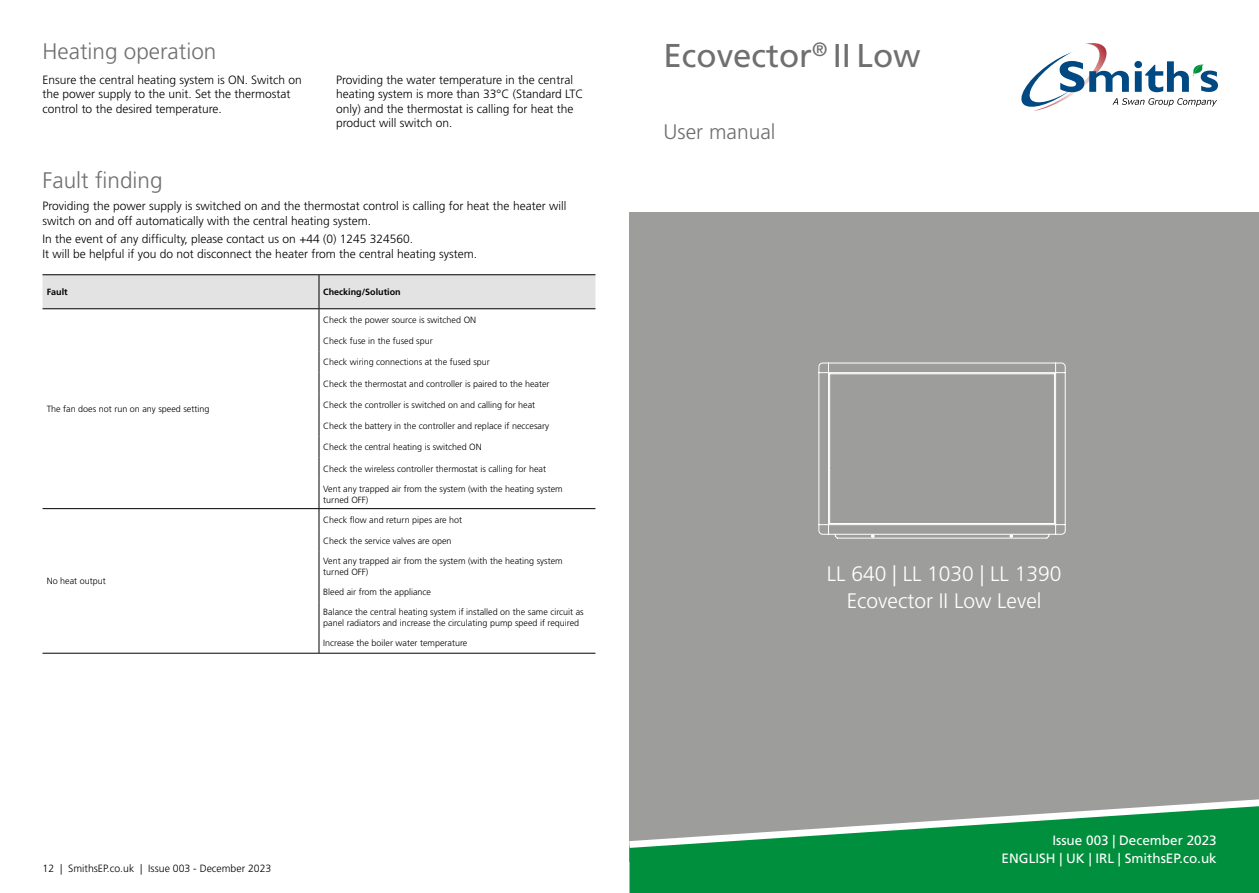
<style>
.page{position:relative;width:1259px;height:893px;background:#fff}
.page>*{position:absolute;margin:0;border:0;box-sizing:border-box;transform-origin:0 0}
.t1{font:33px "Frutiger LT Std";color:#706f6f}
.t2{font:300 22.5px "Frutiger LT Std";color:#706f6f}
.t3{font:300 21px/27.3px "Frutiger LT Std";color:#fff;text-align:center}
.t4{font:300 21px "Frutiger LT Std";color:#706f6f}
.t5{font:13.5px/18px "Frutiger LT Std";color:#fff;text-align:right}
.t6{font:300 12px/14.4px "Frutiger LT Std";color:#000}
.t7{font:300 10.5px "Frutiger LT Std";color:#000}
.t8{font:300 9px/10.8px "Frutiger LT Std";color:#000}
.t9{font:700 9px "Frutiger LT Std";color:#000}
</style>
<div class="page">
<div style="left:629px;top:213px;width:630px;height:649px;background:#9d9d9c"></div>
<svg style="left:1021px;top:43px;width:197px;height:68px"></svg>
<div style="left:629px;top:852px;width:630px;height:41px;background:#00903d"></div>
<svg style="left:629px;top:799px;width:630px;height:53px"></svg>
<svg style="left:818px;top:362px;width:248px;height:177px"></svg>
<svg style="left:43px;top:275px;width:552px;height:276px"></svg>
<hr style="left:319px;top:551px;width:1px;height:30px;background:#000">
<svg style="left:319px;top:581px;width:1px;height:21px"></svg>
<hr style="left:319px;top:602px;width:1px;height:30px;background:#000">
<svg style="left:319px;top:632px;width:1px;height:21px"></svg>
<hr style="left:43px;top:274px;width:276px;height:1px;background:#000">
<hr style="left:319px;top:274px;width:276px;height:1px;background:#000">
<hr style="left:319px;top:508px;width:276px;height:1px;background:#000">
<hr style="left:43px;top:508px;width:276px;height:1px;background:#000">
<hr style="left:43px;top:653px;width:276px;height:1px;background:#000">
<hr style="left:319px;top:653px;width:276px;height:1px;background:#000">
<h2 class="t2" style="left:43px;top:39px;width:175px">Heating operation</h2>
<h3 class="t6" style="left:43px;top:73px;width:261px">Ensure the central heating system is ON. Switch on the power supply to the unit. Set the thermostat control to the desired temperature.</h3>
<h3 class="t6" style="left:336px;top:73px;width:249px">Providing the water temperature in the central heating system is more than 33°C (Standard LTC only) and the thermostat is calling for heat the product will switch on.</h3>
<h2 class="t2" style="left:43px;top:168px;width:122px">Fault finding</h2>
<h3 class="t6" style="left:43px;top:199px;width:525px">Providing the power supply is switched on and the thermostat control is calling for heat the heater will switch on and off automatically with the central heating system.</h3>
<h3 class="t6" style="left:43px;top:232px;width:436px">In the event of any difficulty, please contact us on +44 (0) 1245 324560.<br>It will be helpful if you do not disconnect the heater from the central heating system.</h3>
<p class="t9" style="left:47px;top:287px;width:23px">Fault</p>
<p class="t9" style="left:323px;top:287px;width:79px">Checking/Solution</p>
<p class="t8" style="left:47px;top:404px;width:164px">The fan does not run on any speed setting</p>
<p class="t8" style="left:47px;top:576px;width:61px">No heat output</p>
<p class="t8" style="left:323px;top:314px;width:154px">Check the power source is switched ON</p>
<p class="t8" style="left:323px;top:336px;width:111px">Check fuse in the fused spur</p>
<p class="t8" style="left:323px;top:357px;width:168px">Check wiring connections at the fused spur</p>
<p class="t8" style="left:323px;top:378px;width:228px">Check the thermostat and controller is paired to the heater</p>
<p class="t8" style="left:323px;top:399px;width:213px">Check the controller is switched on and calling for heat</p>
<p class="t8" style="left:323px;top:421px;width:227px">Check the battery in the controller and replace if neccesary</p>
<p class="t8" style="left:323px;top:442px;width:160px">Check the central heating is switched ON</p>
<p class="t8" style="left:323px;top:463px;width:224px">Check the wireless controller thermostat is calling for heat</p>
<p class="t8" style="left:323px;top:483px;width:241px">Vent any trapped air from the system (with the heating system turned OFF)</p>
<p class="t8" style="left:323px;top:514px;width:140px">Check flow and return pipes are hot</p>
<p class="t8" style="left:323px;top:535px;width:130px">Check the service valves are open</p>
<p class="t8" style="left:323px;top:556px;width:241px">Vent any trapped air from the system (with the heating system turned OFF)</p>
<p class="t8" style="left:323px;top:587px;width:109px">Bleed air from the appliance</p>
<p class="t8" style="left:323px;top:607px;width:262px">Balance the central heating system if installed on the same circuit as panel radiators and increase the circulating pump speed if required</p>
<p class="t8" style="left:323px;top:638px;width:146px">Increase the boiler water temperature</p>
<p class="t7" style="left:43px;top:862px;width:230px">12 | SmithsEP.co.uk | Issue 003 - December 2023</p>
<h1 class="t1" style="left:663px;top:36px;width:259px">Ecovector<sup>®</sup> II Low</h1>
<h3 class="t4" style="left:663px;top:120px;width:114px">User manual</h3>
<h3 class="t3" style="left:827px;top:560px;width:236px">LL 640 | LL 1030 | LL 1390<br>Ecovector II Low Level</h3>
<h3 class="t5" style="left:1001px;top:832px;width:217px">Issue 003 | December 2023<br>ENGLISH | UK | IRL | SmithsEP.co.uk</h3>
</div>
